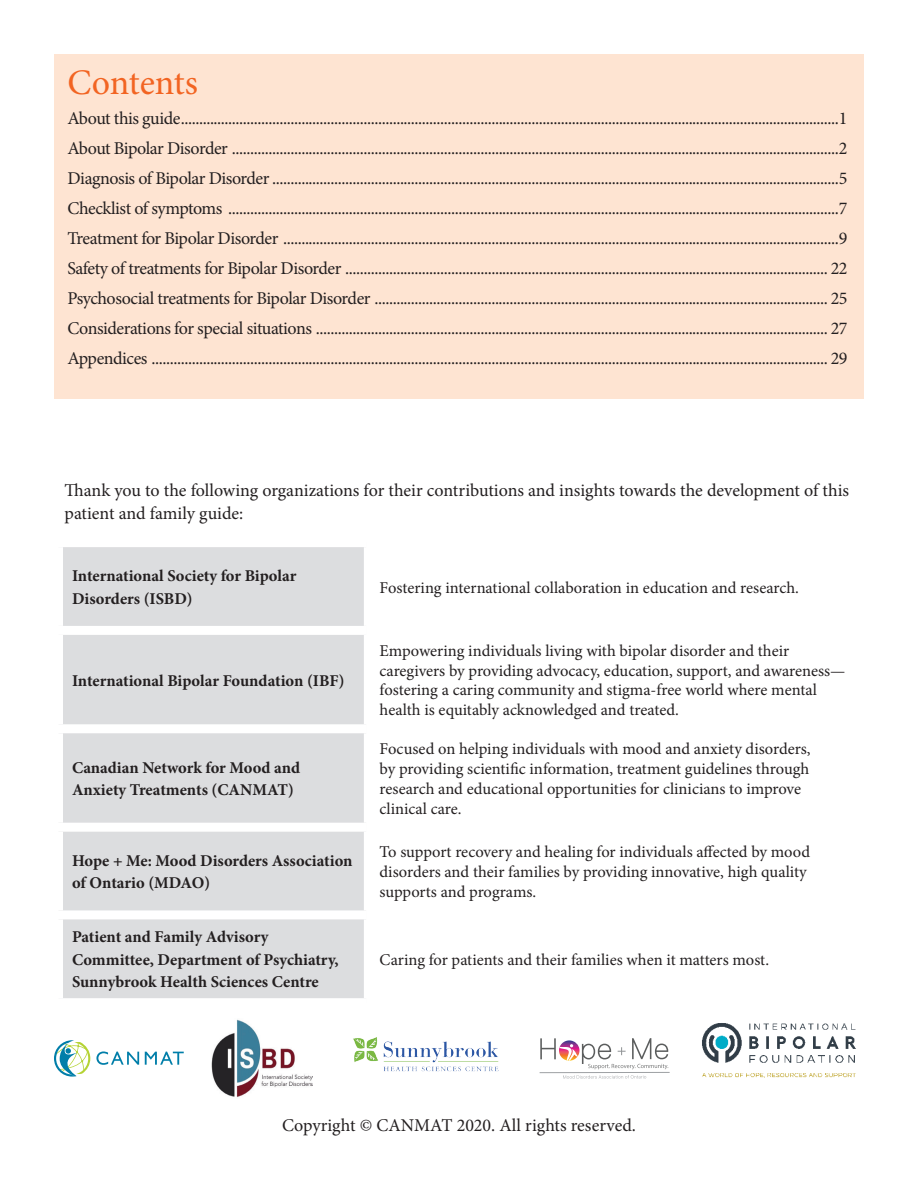
<style>
.page{position:relative;width:918px;height:1188px;background:#fff}
.page>*{position:absolute;margin:0;border:0;box-sizing:border-box;transform-origin:0 0}
.t1{font:36px "Minion Pro";letter-spacing:-.005em;color:#f26422}
.Main-Heading{font:18px "Minion Pro";letter-spacing:-.025em;color:#231f20}
.Body{font:18px/22.5px "Minion Pro";letter-spacing:-.005em;color:#231f20}
.Main-Heading-2{font:18px "Minion Pro";color:#231f20}
.t2{font:16.5px/19.8px "Minion Pro";color:#231f20}
.t3{font:700 16.5px/22.5px "Minion Pro";color:#231f20}
</style>
<div class="page">
<img style="left:353px;top:1037px;width:146px;height:35px">
<svg style="left:96px;top:1051px;width:43px;height:14px"></svg>
<svg style="left:145px;top:1052px;width:39px;height:13px"></svg>
<svg style="left:54px;top:1040px;width:36px;height:37px"></svg>
<svg style="left:540px;top:1038px;width:129px;height:31px"></svg>
<hr style="left:540px;top:1072px;width:130px;height:1px;background:#9da0a3">
<svg style="left:563px;top:1075px;width:83px;height:4px"></svg>
<img style="left:211px;top:1019px;width:102px;height:79px">
<img style="left:702px;top:1023px;width:154px;height:55px">
<div style="left:63px;top:547px;width:301px;height:451px;background:#dcdddf"></div>
<div style="left:54px;top:626px;width:312px;height:9px;background:#fff"></div>
<div style="left:54px;top:724px;width:312px;height:9px;background:#fff"></div>
<div style="left:54px;top:823px;width:312px;height:9px;background:#fff"></div>
<div style="left:54px;top:910px;width:312px;height:9px;background:#fff"></div>
<div style="left:54px;top:54px;width:810px;height:345px;background:#fee4d2"></div>
<p class="t1" style="left:68px;top:58px;width:132px">Contents</p>
<p class="Main-Heading" style="left:68px;top:106px;width:782px">About this guide....................................................................................................................................................................................1</p>
<p class="Main-Heading" style="left:68px;top:136px;width:782px">About Bipolar Disorder ......................................................................................................................................................................2</p>
<p class="Main-Heading" style="left:68px;top:166px;width:782px">Diagnosis of Bipolar Disorder ...........................................................................................................................................................5</p>
<p class="Main-Heading" style="left:68px;top:196px;width:782px">Checklist of symptoms .......................................................................................................................................................................7</p>
<p class="Main-Heading" style="left:68px;top:226px;width:782px">Treatment for Bipolar Disorder ........................................................................................................................................................9</p>
<p class="Main-Heading" style="left:68px;top:256px;width:782px">Safety of treatments for Bipolar Disorder .................................................................................................................................... 22</p>
<p class="Main-Heading" style="left:68px;top:286px;width:782px">Psychosocial treatments for Bipolar Disorder ............................................................................................................................ 25</p>
<p class="Main-Heading" style="left:68px;top:316px;width:782px">Considerations for special situations ............................................................................................................................................ 27</p>
<p class="Main-Heading" style="left:68px;top:346px;width:782px">Appendices ......................................................................................................................................................................................... 29</p>
<p class="Body" style="left:64px;top:479px;width:786px">Thank you to the following organizations for their contributions and insights towards the development of this patient and family guide:</p>
<p class="t3" style="left:72px;top:565px;width:226px">International Society for Bipolar<br>Disorders (ISBD)</p>
<p class="t2" style="left:380px;top:577px;width:421px">Fostering international collaboration in education and research.</p>
<p class="t3" style="left:72px;top:669px;width:274px">International Bipolar Foundation (IBF)</p>
<p class="t3" style="left:72px;top:756px;width:230px">Canadian Network for Mood and<br>Anxiety Treatments (CANMAT)</p>
<p class="t2" style="left:380px;top:641px;width:467px">Empowering individuals living with bipolar disorder and their caregivers by providing advocacy, education, support, and awareness— fostering a caring community and stigma-free world where mental health is equitably acknowledged and treated.</p>
<p class="t2" style="left:380px;top:739px;width:433px">Focused on helping individuals with mood and anxiety disorders, by providing scientific information, treatment guidelines through research and educational opportunities for clinicians to improve clinical care.</p>
<p class="t3" style="left:72px;top:849px;width:282px">Hope + Me: Mood Disorders Association of Ontario (MDAO)</p>
<p class="t2" style="left:380px;top:842px;width:432px">To support recovery and healing for individuals affected by mood disorders and their families by providing innovative, high quality supports and programs.</p>
<p class="t3" style="left:72px;top:926px;width:268px">Patient and Family Advisory<br>Committee, Department of Psychiatry,<br>Sunnybrook Health Sciences Centre</p>
<p class="t2" style="left:380px;top:950px;width:391px">Caring for patients and their families when it matters most.</p>
<p class="Main-Heading-2" style="left:282px;top:1114px;width:355px">Copyright © CANMAT 2020. All rights reserved.</p>
</div>
